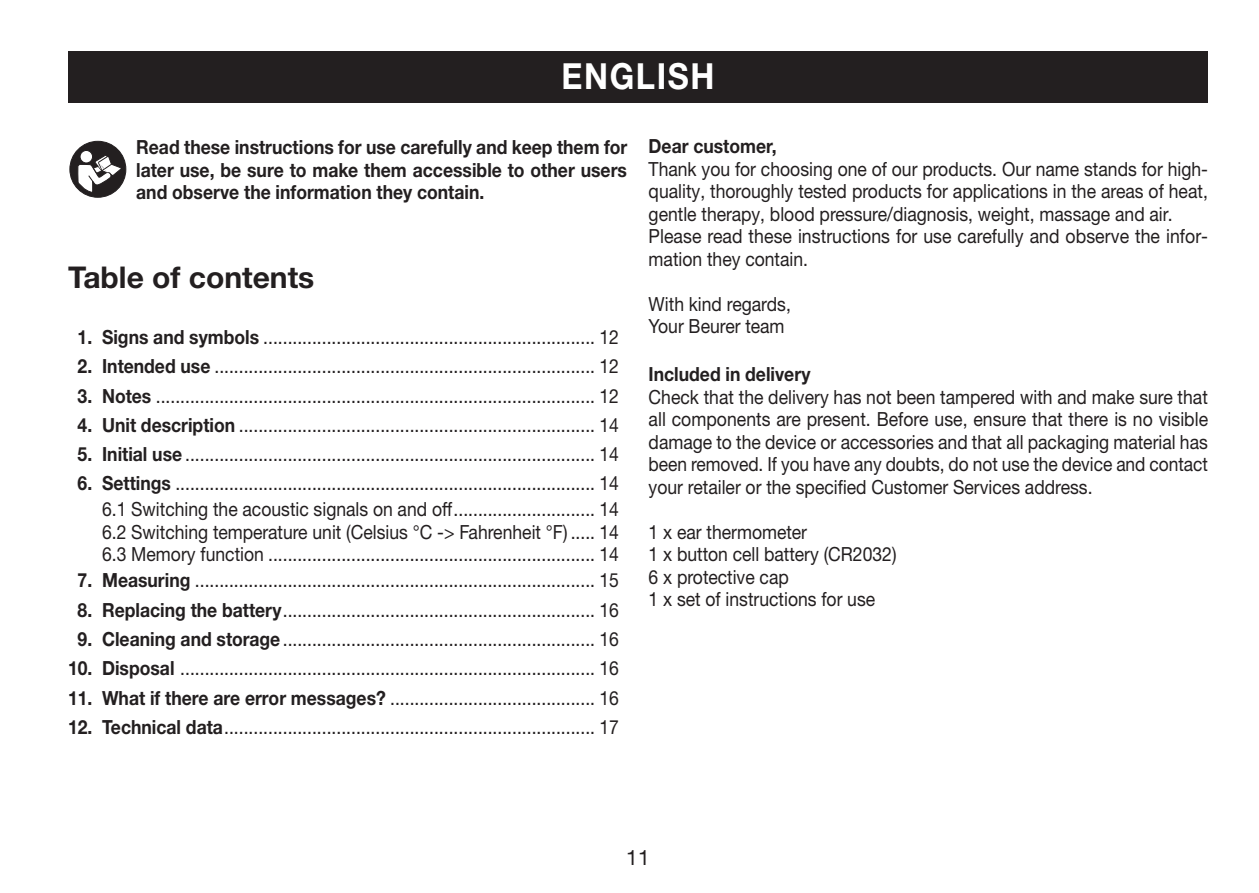
<style>
.page{position:relative;width:1259px;height:893px;background:#fff}
.page>*{position:absolute;margin:0;border:0;box-sizing:border-box;transform-origin:0 0}
.t1{font:700 36px "Helvetica Neue LTW1 G";color:#fff;scale:.9 1}
.t2{font:700 30px "Helvetica Neue LTW1 G";color:#231f20}
.t3{font:21px "Helvetica Neue LTW1 G";color:#231f20}
.t4{font:19.5px/22.5px "Helvetica Neue LTW1 G";color:#231f20;scale:.9 1}
.t5{font:700 19.5px/22.5px "Helvetica Neue LTW1 G";color:#231f20;text-align:justify;scale:.9 1}
.s1{font-weight:700}
</style>
<div class="page">
<div style="left:68px;top:51px;width:1140px;height:51px;background:#231f20"></div>
<div style="left:70px;top:141px;width:56px;height:56px;background:#231f20;border-radius:50%"></div>
<div style="left:70px;top:141px;width:56px;height:57px;border:1px solid #231f20;border-radius:50%"></div>
<svg style="left:80px;top:150px;width:13px;height:13px"></svg>
<div style="left:80px;top:150px;width:13px;height:13px;border:1px solid #231f20;border-radius:50%"></div>
<svg style="left:77px;top:154px;width:46px;height:39px"></svg>
<h1 class="t1" style="left:561px;top:54px;width:48px">Engli</h1>
<h1 class="t1" style="left:668px;top:54px;width:48px">sh</h1>
<p class="t5" style="left:136px;top:136px;width:547px">Read these instructions for use carefully and keep them for later use, be sure to make them accessible to other users and observe the information they contain.</p>
<h2 class="t2" style="left:68px;top:258px;width:248px">Table of contents</h2>
<p class="t4" style="left:78px;top:326px;width:603px"><span class="s1">1. Signs and symbols</span> .................................................................... 12</p>
<p class="t4" style="left:78px;top:355px;width:603px"><span class="s1">2. Intended use</span> .............................................................................. 12</p>
<p class="t4" style="left:78px;top:384px;width:603px"><span class="s1">3. Notes</span> .......................................................................................... 12</p>
<p class="t4" style="left:78px;top:413px;width:603px"><span class="s1">4. Unit description</span> ......................................................................... 14</p>
<p class="t4" style="left:78px;top:443px;width:603px"><span class="s1">5. Initial use</span> .................................................................................... 14</p>
<p class="t4" style="left:78px;top:470px;width:603px;line-height:25.8px;text-align:right"><span class="s1">6. Settings</span> ...................................................................................... 14<br>6.1 Switching the acoustic signals on and off............................. 14</p>
<p class="t4" style="left:102px;top:520px;width:576px">6.2 Switching temperature unit (Celsius °C -&gt; Fahrenheit °F) ..... 14<br>6.3 Memory function ................................................................... 14</p>
<p class="t4" style="left:78px;top:569px;width:603px"><span class="s1">7. Measuring</span> .................................................................................. 15</p>
<p class="t4" style="left:78px;top:598px;width:603px"><span class="s1">8. Replacing the battery</span>................................................................ 16</p>
<p class="t4" style="left:78px;top:628px;width:603px"><span class="s1">9. Cleaning and storage</span>................................................................ 16</p>
<p class="t4" style="left:68px;top:657px;width:613px"><span class="s1">10. Disposal</span> ..................................................................................... 16</p>
<p class="t4" style="left:68px;top:686px;width:613px"><span class="s1">11. What if there are error messages?</span> .......................................... 16</p>
<p class="t4" style="left:68px;top:715px;width:613px"><span class="s1">12. Technical data</span> ............................................................................ 17</p>
<p class="t5" style="left:648px;top:135px;width:144px">Dear customer,</p>
<p class="t4" style="left:648px;top:158px;width:623px">Thank you for choosing one of our products. Our name stands for high&shy;quality, thoroughly tested products for applications in the areas of heat, gentle therapy, blood pressure/diagnosis, weight, massage and air.<br>Please read these instructions for use carefully and observe the infor&shy;mation they contain.</p>
<p class="t4" style="left:648px;top:293px;width:160px">With kind regards,<br>Your Beurer team</p>
<p class="t5" style="left:648px;top:363px;width:181px">Included in delivery</p>
<p class="t4" style="left:648px;top:386px;width:623px;text-align:justify">Check that the delivery has not been tampered with and make sure that all components are present. Before use, ensure that there is no visible damage to the device or accessories and that all packaging material has been removed. If you have any doubts, do not use the device and contact your retailer or the specified Customer Services address.</p>
<p class="t4" style="left:648px;top:521px;width:277px">1 x ear thermometer<br>1 x button cell battery (CR2032)<br>6 x protective cap<br>1 x set of instructions for use</p>
<p class="t3" style="left:626px;top:845px;width:25px">11</p>
</div>
